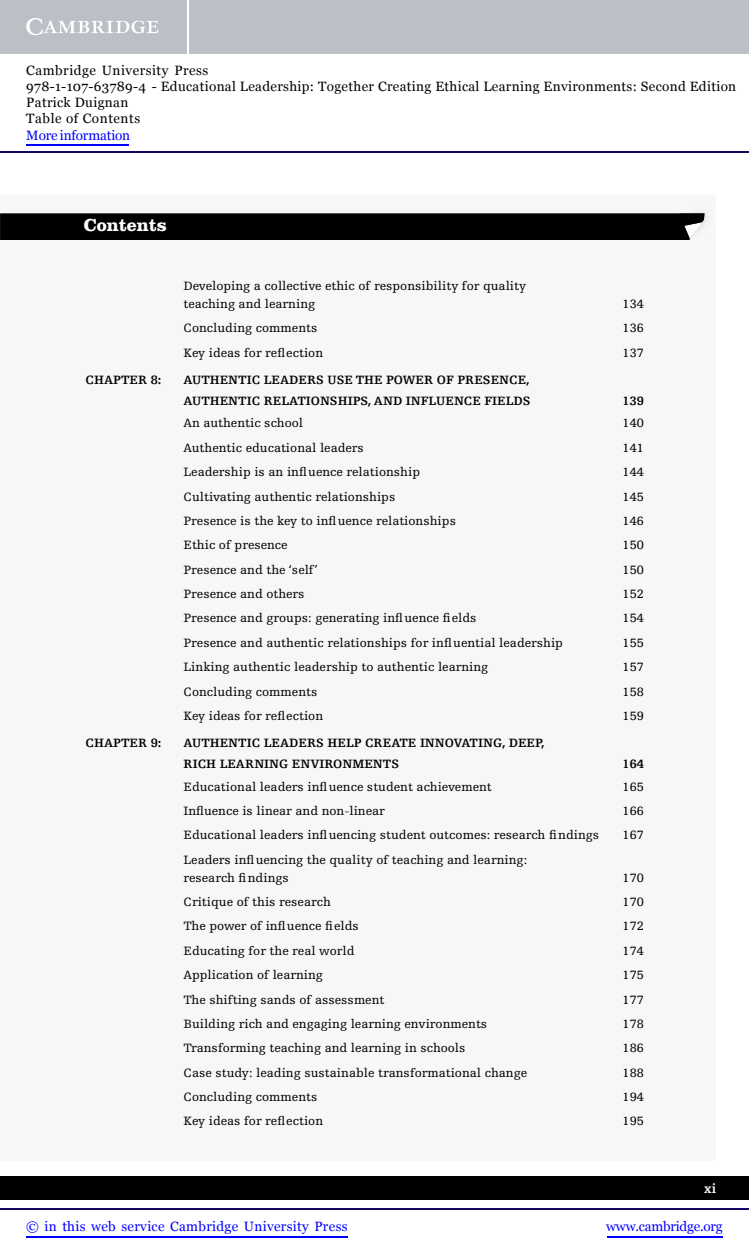
<style>
.page{position:relative;width:749px;height:1260px;background:#fff}
.page>*{position:absolute;margin:0;border:0;box-sizing:border-box;transform-origin:0 0}
.t1{font:700 18px "Clarendon LT Std";color:#fff}
.t2{font:13.5px/16.2px "Georgia";letter-spacing:.025em;color:#000}
.t3{font:13.5px "Georgia";letter-spacing:.025em;color:#00f}
.t4{font:13.5px "Georgia";letter-spacing:-.015em;color:#00f}
.t5{font:13.5px "Georgia";letter-spacing:-.01em;color:#00f}
.t6{font:700 13.5px "Egyptienne FLT Std";color:#fff}
.t7{font:12.75px/18px "Egyptienne FLT Std";color:#000}
.t8{font:700 12.75px/21px "Egyptienne FLT Std";color:#000}
</style>
<div class="page">
<div style="left:0;top:1176px;width:748px;height:24px;background:#000"></div>
<div style="left:0;top:196px;width:715px;height:965px;background:#f7f7f8"></div>
<img style="left:695px;top:212px;width:11px;height:11px">
<div style="left:0;top:213px;width:704px;height:27px;background:#000"></div>
<div style="left:0;top:0;width:749px;height:54px;background:#bac0c6"></div>
<svg style="left:26px;top:18px;width:132px;height:17px"></svg>
<hr style="left:187px;top:0;width:2px;height:54px;background:#fff">
<hr style="left:0;top:151px;width:749px;height:2px;background:#150666">
<hr style="left:607px;top:1237px;width:115px;height:1px;background:#00f">
<hr style="left:0;top:1209px;width:749px;height:1px;background:#150666">
<hr style="left:26px;top:1237px;width:321px;height:1px;background:#00f">
<hr style="left:26px;top:144px;width:103px;height:1px;background:#00f">
<p class="t2" style="left:26px;top:62px;width:711px">Cambridge University Press<br>978-1-107-63789-4 - Educational Leadership: Together Creating Ethical Learning Environments: Second Edition Patrick Duignan<br>Table of Contents</p>
<p class="t5" style="left:26px;top:127px;width:105px">More information</p>
<h1 class="t1" style="left:84px;top:215px;width:85px">Contents</h1>
<p class="t7" style="left:183px;top:277px;width:344px">Developing a collective ethic of responsibility for quality teaching and learning</p>
<p class="t7" style="left:622px;top:295px;width:23px">134</p>
<p class="t7" style="left:183px;top:319px;width:135px">Concluding comments</p>
<p class="t7" style="left:622px;top:319px;width:23px">136</p>
<p class="t7" style="left:183px;top:344px;width:141px">Key ideas for reflection</p>
<p class="t7" style="left:622px;top:344px;width:23px">137</p>
<p class="t8" style="left:86px;top:370px;width:77px">CHAPTER 8:</p>
<p class="t8" style="left:183px;top:370px;width:348px">AUTHENTIC LEADERS USE THE POWER OF PRESENCE,<br>AUTHENTIC RELATIONSHIPS, AND INFLUENCE FIELDS</p>
<p class="t8" style="left:622px;top:391px;width:23px">139</p>
<p class="t7" style="left:183px;top:414px;width:121px">An authentic school</p>
<p class="t7" style="left:622px;top:414px;width:23px">140</p>
<p class="t7" style="left:183px;top:439px;width:182px">Authentic educational leaders</p>
<p class="t7" style="left:622px;top:439px;width:23px">141</p>
<p class="t7" style="left:183px;top:463px;width:238px">Leadership is an influence relationship</p>
<p class="t7" style="left:622px;top:463px;width:23px">144</p>
<p class="t7" style="left:183px;top:488px;width:213px">Cultivating authentic relationships</p>
<p class="t7" style="left:622px;top:488px;width:23px">145</p>
<p class="t7" style="left:183px;top:512px;width:274px">Presence is the key to influence relationships</p>
<p class="t7" style="left:622px;top:512px;width:23px">146</p>
<p class="t7" style="left:183px;top:536px;width:106px">Ethic of presence</p>
<p class="t7" style="left:622px;top:536px;width:23px">150</p>
<p class="t7" style="left:183px;top:561px;width:136px">Presence and the ‘self’</p>
<p class="t7" style="left:622px;top:561px;width:23px">150</p>
<p class="t7" style="left:183px;top:585px;width:123px">Presence and others</p>
<p class="t7" style="left:622px;top:585px;width:23px">152</p>
<p class="t7" style="left:183px;top:609px;width:294px">Presence and groups: generating influence fields</p>
<p class="t7" style="left:622px;top:609px;width:23px">154</p>
<p class="t7" style="left:183px;top:634px;width:381px">Presence and authentic relationships for influential leadership</p>
<p class="t7" style="left:622px;top:634px;width:23px">155</p>
<p class="t7" style="left:183px;top:658px;width:306px">Linking authentic leadership to authentic learning</p>
<p class="t7" style="left:622px;top:658px;width:23px">157</p>
<p class="t7" style="left:183px;top:683px;width:135px">Concluding comments</p>
<p class="t7" style="left:622px;top:683px;width:23px">158</p>
<p class="t7" style="left:183px;top:707px;width:141px">Key ideas for reflection</p>
<p class="t7" style="left:622px;top:707px;width:23px">159</p>
<p class="t8" style="left:86px;top:733px;width:77px">CHAPTER 9:</p>
<p class="t8" style="left:183px;top:733px;width:362px">AUTHENTIC LEADERS HELP CREATE INNOVATING, DEEP,<br>RICH LEARNING ENVIRONMENTS</p>
<p class="t8" style="left:622px;top:754px;width:23px">164</p>
<p class="t7" style="left:183px;top:778px;width:310px">Educational leaders influence student achievement</p>
<p class="t7" style="left:622px;top:778px;width:23px">165</p>
<p class="t7" style="left:183px;top:802px;width:203px">Influence is linear and non-linear</p>
<p class="t7" style="left:622px;top:802px;width:23px">166</p>
<p class="t7" style="left:183px;top:826px;width:417px">Educational leaders influencing student outcomes: research findings</p>
<p class="t7" style="left:622px;top:826px;width:23px">167</p>
<p class="t7" style="left:183px;top:851px;width:345px">Leaders influencing the quality of teaching and learning: research findings</p>
<p class="t7" style="left:622px;top:869px;width:23px">170</p>
<p class="t7" style="left:183px;top:893px;width:149px">Critique of this research</p>
<p class="t7" style="left:622px;top:893px;width:23px">170</p>
<p class="t7" style="left:183px;top:917px;width:177px">The power of influence fields</p>
<p class="t7" style="left:622px;top:917px;width:23px">172</p>
<p class="t7" style="left:183px;top:942px;width:172px">Educating for the real world</p>
<p class="t7" style="left:622px;top:942px;width:23px">174</p>
<p class="t7" style="left:183px;top:966px;width:141px">Application of learning</p>
<p class="t7" style="left:622px;top:966px;width:23px">175</p>
<p class="t7" style="left:183px;top:991px;width:202px">The shifting sands of assessment</p>
<p class="t7" style="left:622px;top:991px;width:23px">177</p>
<p class="t7" style="left:183px;top:1015px;width:305px">Building rich and engaging learning environments</p>
<p class="t7" style="left:622px;top:1015px;width:23px">178</p>
<p class="t7" style="left:183px;top:1039px;width:283px">Transforming teaching and learning in schools</p>
<p class="t7" style="left:622px;top:1039px;width:23px">186</p>
<p class="t7" style="left:183px;top:1064px;width:345px">Case study: leading sustainable transformational change</p>
<p class="t7" style="left:622px;top:1064px;width:23px">188</p>
<p class="t7" style="left:183px;top:1088px;width:135px">Concluding comments</p>
<p class="t7" style="left:622px;top:1088px;width:23px">194</p>
<p class="t7" style="left:183px;top:1112px;width:141px">Key ideas for reflection</p>
<p class="t7" style="left:622px;top:1112px;width:23px">195</p>
<p class="t6" style="left:704px;top:1181px;width:14px">xi</p>
<p class="t3" style="left:26px;top:1219px;width:323px">© in this web service Cambridge University Press</p>
<p class="t4" style="left:606px;top:1219px;width:118px">www.cambridge.org</p>
</div>
